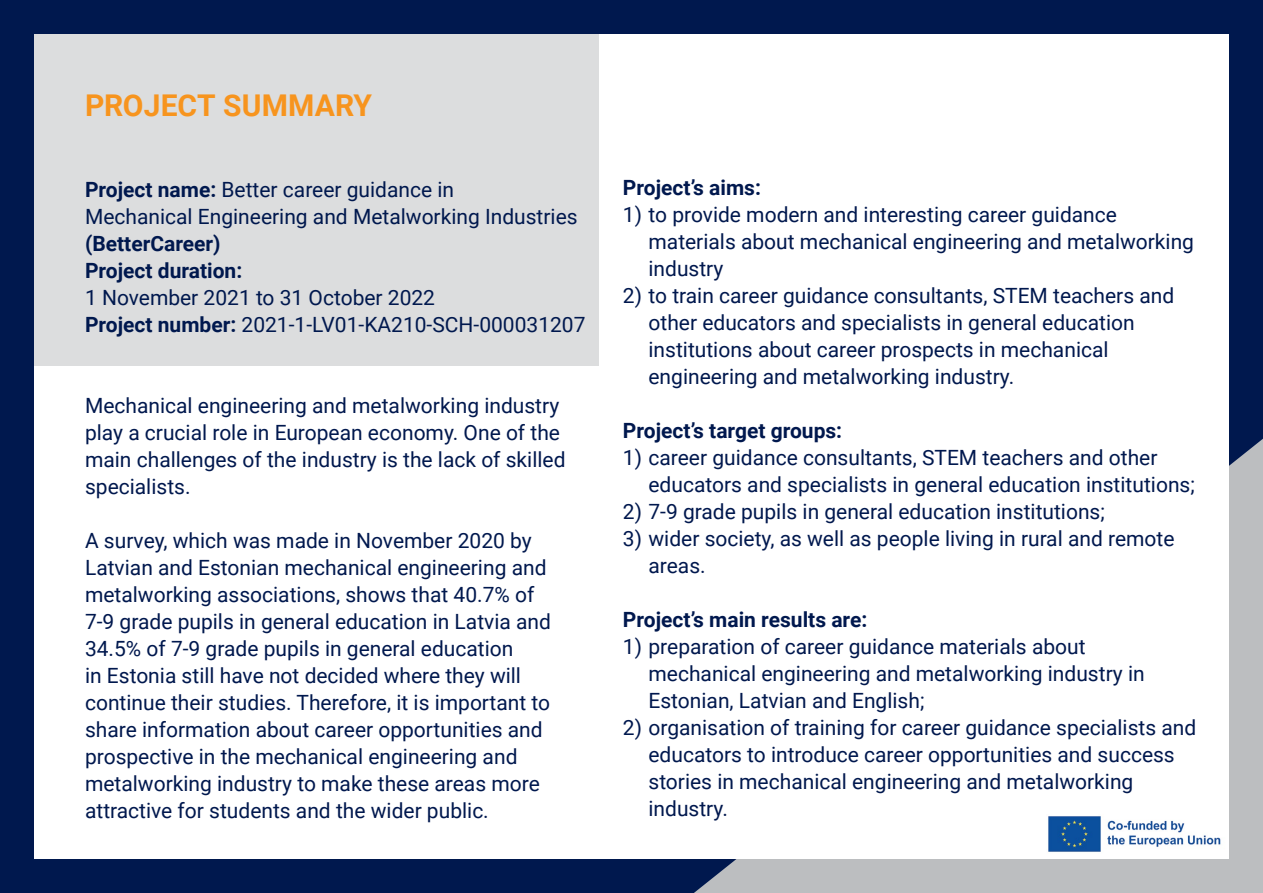
<style>
.page{position:relative;width:1263px;height:893px;background:#00184e}
.page>*{position:absolute;margin:0;border:0;box-sizing:border-box;transform-origin:0 0}
.Firma_nimi{font:700 30px "Roboto";letter-spacing:.005em;color:#f7941e}
.Txt{font:21px/27px "Roboto";color:#00184e}
.Txt-2{font:700 21px "Roboto";color:#00184e}
.s1{font-weight:700}
</style>
<div class="page">
<div style="left:694px;top:439px;width:569px;height:454px;background:#bcbec0"></div>
<div style="left:34px;top:34px;width:1195px;height:825px;background:#fff"></div>
<div style="left:34px;top:34px;width:564px;height:332px;background:#dcddde"></div>
<p class="Firma_nimi" style="left:85px;top:84px;width:289px">PROJECT SUMMARY</p>
<p class="Txt" style="left:85px;top:175px;width:494px"><span class="s1">Project name:</span> Better career guidance in<br>Mechanical Engineering and Metalworking Industries <span class="s1">(BetterCareer)</span></p>
<p class="Txt" style="left:85px;top:256px;width:352px"><span class="s1">Project duration:<br></span>1 November 2021 to 31 October 2022</p>
<p class="Txt" style="left:85px;top:310px;width:502px"><span class="s1">Project number:</span> 2021-1-LV01-KA210-SCH-000031207</p>
<p class="Txt" style="left:85px;top:391px;width:482px">Mechanical engineering and metalworking industry play a crucial role in European economy. One of the main challenges of the industry is the lack of skilled specialists.</p>
<p class="Txt" style="left:85px;top:526px;width:467px">A survey, which was made in November 2020 by Latvian and Estonian mechanical engineering and metalworking associations, shows that 40.7% of 7-9 grade pupils in general education in Latvia and 34.5% of 7-9 grade pupils in general education<br>in Estonia still have not decided where they will continue their studies. Therefore, it is important to share information about career opportunities and prospective in the mechanical engineering and metalworking industry to make these areas more attractive for students and the wider public.</p>
<p class="Txt-2" style="left:623px;top:173px;width:139px">Project’s aims:</p>
<p class="Txt" style="left:648px;top:201px;width:547px;text-indent:-26px">1) to provide modern and interesting career guidance materials about mechanical engineering and metalworking industry</p>
<p class="Txt" style="left:648px;top:282px;width:527px;text-indent:-26px">2) to train career guidance consultants, STEM teachers and other educators and specialists in general education institutions about career prospects in mechanical engineering and metalworking industry.</p>
<p class="Txt-2" style="left:623px;top:416px;width:221px">Project’s target groups:</p>
<p class="Txt" style="left:648px;top:444px;width:548px;text-indent:-26px">1) career guidance consultants, STEM teachers and other educators and specialists in general education institutions;</p>
<p class="Txt" style="left:623px;top:498px;width:483px">2) 7-9 grade pupils in general education institutions;</p>
<p class="Txt" style="left:648px;top:525px;width:527px;text-indent:-26px">3) wider society, as well as people living in rural and remote areas.</p>
<p class="Txt-2" style="left:623px;top:605px;width:246px">Project’s main results are:</p>
<p class="Txt" style="left:648px;top:633px;width:498px;text-indent:-26px">1) preparation of career guidance materials about mechanical engineering and metalworking industry in<br>Estonian, Latvian and English;</p>
<p class="Txt" style="left:648px;top:714px;width:549px;text-indent:-26px">2) organisation of training for career guidance specialists and educators to introduce career opportunities and success stories in mechanical engineering and metalworking industry.</p>
</div>
